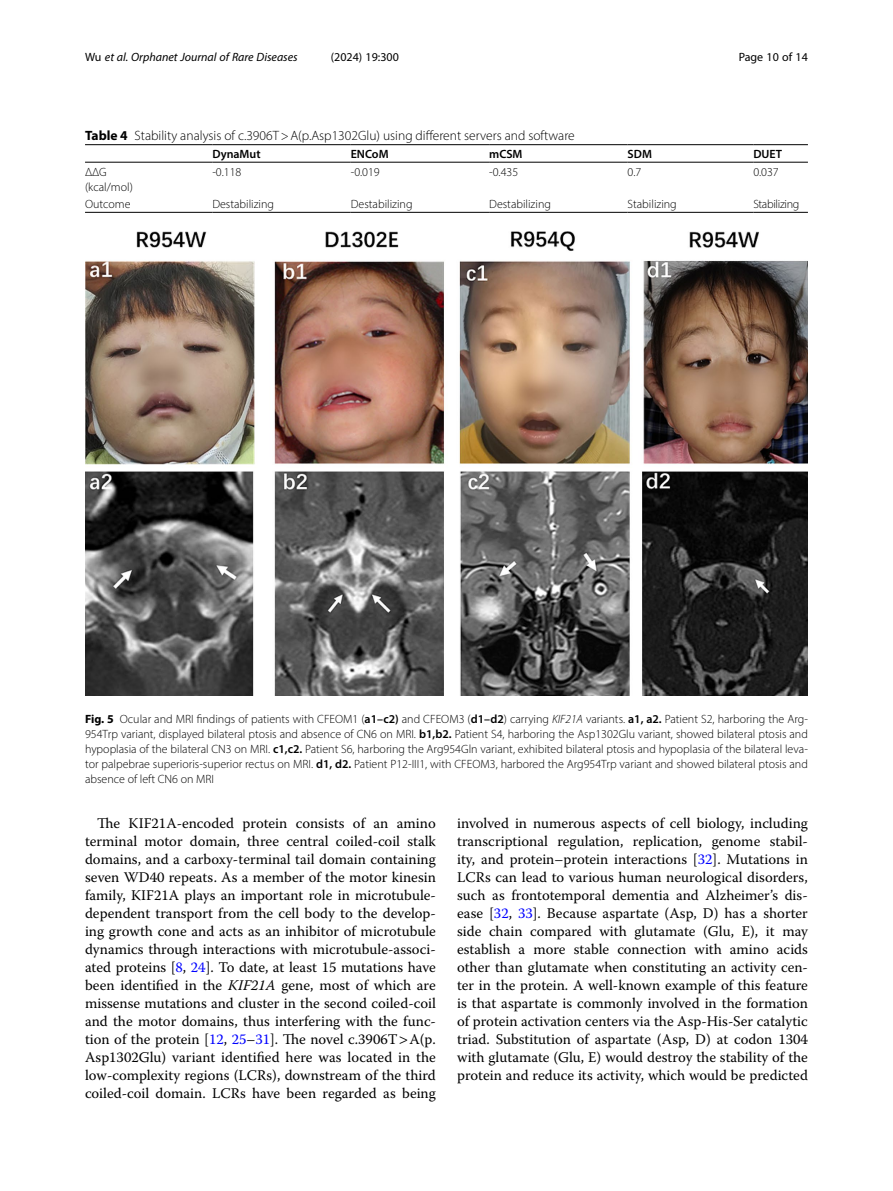
<style>
.page{position:relative;width:893px;height:1191px;background:#fff}
.page>*{position:absolute;margin:0;border:0;box-sizing:border-box;transform-origin:0 0}
.Body_Text_Indent{font:14.7px/18px "Warnock Pro";color:#000;text-align:justify}
.Table_Caption{font:300 13.5px "Myriad Pro";color:#000}
.Figure_Caption{font:300 12px/15px "Myriad Pro";color:#000;text-align:justify}
.Table_Body{font:300 12px "Myriad Pro";color:#000}
.t1{font:italic 12px "Myriad Pro";color:#000}
.Table_Head{font:600 12px "Myriad Pro";color:#000}
.t2{font:12px "Myriad Pro";color:#000}
.Table_Body-2{font:300 12px "Myriad Pro";letter-spacing:-.025em;color:#000}
.s1{font-style:normal}
.s2{font-weight:700}
.s3{font-weight:600}
.s4{font-style:italic}
.s5{color:#00f}
</style>
<div class="page">
<hr style="left:85px;top:162px;width:127px;height:1px;background:#000">
<hr style="left:212px;top:144px;width:139px;height:1px;background:#000">
<hr style="left:212px;top:162px;width:139px;height:1px;background:#000">
<hr style="left:351px;top:144px;width:138px;height:1px;background:#000">
<hr style="left:351px;top:162px;width:138px;height:1px;background:#000">
<hr style="left:489px;top:144px;width:139px;height:1px;background:#000">
<hr style="left:489px;top:162px;width:139px;height:1px;background:#000">
<hr style="left:628px;top:144px;width:125px;height:1px;background:#000">
<hr style="left:628px;top:162px;width:125px;height:1px;background:#000">
<hr style="left:753px;top:144px;width:55px;height:1px;background:#000">
<hr style="left:753px;top:162px;width:55px;height:1px;background:#000">
<hr style="left:85px;top:212px;width:127px;height:1px;background:#000">
<hr style="left:212px;top:212px;width:139px;height:1px;background:#000">
<hr style="left:351px;top:212px;width:138px;height:1px;background:#000">
<hr style="left:489px;top:212px;width:139px;height:1px;background:#000">
<hr style="left:628px;top:212px;width:125px;height:1px;background:#000">
<hr style="left:753px;top:212px;width:55px;height:1px;background:#000">
<hr style="left:85px;top:144px;width:127px;height:1px;background:#000">
<img style="left:85px;top:232px;width:723px;height:464px">
<p class="t1" style="left:85px;top:50px;width:214px"><span class="s1">Wu</span> et al. Orphanet Journal of Rare Diseases</p>
<p class="t2" style="left:331px;top:50px;width:70px">(2024) 19:300</p>
<p class="t2" style="left:739px;top:50px;width:71px">Page 10 of 14</p>
<p class="Table_Caption" style="left:85px;top:128px;width:491px"><span class="s2">Table 4</span> Stability analysis of c.3906T&gt;A(p.Asp1302Glu) using different servers and software</p>
<p class="Table_Head" style="left:212px;top:146px;width:50px">DynaMut</p>
<p class="Table_Head" style="left:351px;top:146px;width:39px">ENCoM</p>
<p class="Table_Head" style="left:489px;top:146px;width:35px">mCSM</p>
<p class="Table_Head" style="left:628px;top:146px;width:26px">SDM</p>
<p class="Table_Head" style="left:753px;top:146px;width:30px">DUET</p>
<p class="Table_Body" style="left:85px;top:164px;width:23px">ΔΔG</p>
<p class="Table_Body" style="left:85px;top:179px;width:49px">(kcal/mol)</p>
<p class="Table_Body" style="left:212px;top:164px;width:31px">-0.118</p>
<p class="Table_Body" style="left:351px;top:164px;width:31px">-0.019</p>
<p class="Table_Body" style="left:489px;top:164px;width:31px">-0.435</p>
<p class="Table_Body" style="left:628px;top:164px;width:15px">0.7</p>
<p class="Table_Body" style="left:753px;top:164px;width:27px">0.037</p>
<p class="Table_Body" style="left:85px;top:197px;width:47px">Outcome</p>
<p class="Table_Body" style="left:212px;top:197px;width:63px">Destabilizing</p>
<p class="Table_Body" style="left:351px;top:197px;width:63px">Destabilizing</p>
<p class="Table_Body" style="left:489px;top:197px;width:63px">Destabilizing</p>
<p class="Table_Body" style="left:628px;top:197px;width:51px">Stabilizing</p>
<p class="Table_Body-2" style="left:753px;top:197px;width:48px">Stabilizing</p>
<p class="Figure_Caption" style="left:85px;top:711px;width:724px"><span class="s2">Fig. 5</span> Ocular and MRI findings of patients with CFEOM1 (<span class="s3">a1–c2)</span> and CFEOM3 (<span class="s3">d1–d2</span>) carrying <span class="s4">KIF21A</span> variants. <span class="s3">a1, a2.</span> Patient S2, harboring the Arg-954Trp variant, displayed bilateral ptosis and absence of CN6 on MRI. <span class="s3">b1,b2.</span> Patient S4, harboring the Asp1302Glu variant, showed bilateral ptosis and hypoplasia of the bilateral CN3 on MRI. <span class="s3">c1,c2.</span> Patient S6, harboring the Arg954Gln variant, exhibited bilateral ptosis and hypoplasia of the bilateral leva&shy;tor palpebrae superioris-superior rectus on MRI. <span class="s3">d1, d2.</span> Patient P12-III1, with CFEOM3, harbored the Arg954Trp variant and showed bilateral ptosis and absence of left CN6 on MRI</p>
<p class="Body_Text_Indent" style="left:85px;top:814px;width:352px;text-indent:12px">The KIF21A-encoded protein consists of an amino terminal motor domain, three central coiled-coil stalk domains, and a carboxy-terminal tail domain containing seven WD40 repeats. As a member of the motor kinesin family, KIF21A plays an important role in microtubule&shy;dependent transport from the cell body to the develop&shy;ing growth cone and acts as an inhibitor of microtubule dynamics through interactions with microtubule-associ&shy;ated proteins [<span class="s5">8</span>, <span class="s5">24</span>]. To date, at least 15 mutations have been identified in the <span class="s4">KIF21A</span> gene, most of which are missense mutations and cluster in the second coiled-coil and the motor domains, thus interfering with the func&shy;tion of the protein [<span class="s5">12</span>, <span class="s5">25</span>–<span class="s5">31</span>]. The novel c.3906T A(p.<br>Asp1302Glu) variant identified here was located in the low-complexity regions (LCRs), downstream of the third coiled-coil domain. LCRs have been regarded as being</p>
<p class="Body_Text_Indent" style="left:457px;top:814px;width:352px">involved in numerous aspects of cell biology, including transcriptional regulation, replication, genome stabil&shy;ity, and protein–protein interactions [<span class="s5">32</span>]. Mutations in LCRs can lead to various human neurological disorders, such as frontotemporal dementia and Alzheimer’s dis&shy;ease [<span class="s5">32</span>, <span class="s5">33</span>]. Because aspartate (Asp, D) has a shorter side chain compared with glutamate (Glu, E), it may establish a more stable connection with amino acids other than glutamate when constituting an activity cen&shy;ter in the protein. A well-known example of this feature is that aspartate is commonly involved in the formation of protein activation centers via the Asp-His-Ser catalytic triad. Substitution of aspartate (Asp, D) at codon 1304 with glutamate (Glu, E) would destroy the stability of the protein and reduce its activity, which would be predicted</p>
</div>
